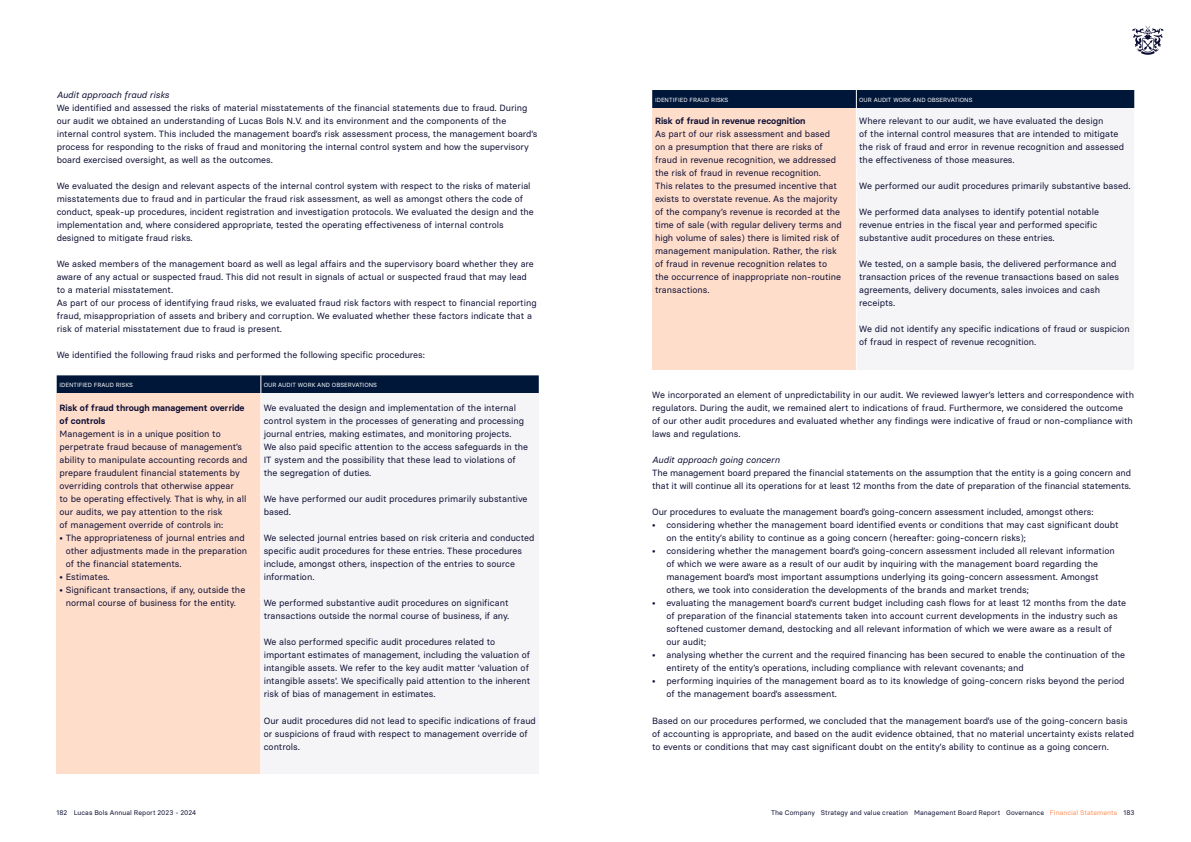
<style>
.page{position:relative;width:1191px;height:842px;background:#fff}
.page>*{position:absolute;margin:0;border:0;box-sizing:border-box;transform-origin:0 0}
.t1{font:9px/13px "Basier Square";color:#0c0d32}
.t2{font:600 9px/13px "Basier Square";color:#0c0d32}
.t3{font:italic 9px "Basier Square";color:#0c0d32}
.t4{font:6.8px "Basier Square";letter-spacing:.005em;color:#0c0d32}
.t5{font:6px "Basier Square";color:#fff}
.s1{color:#ff8e53}
</style>
<div class="page">
<div style="left:57px;top:394px;width:204px;height:380px;background:#ffddcb"></div>
<div style="left:261px;top:394px;width:278px;height:380px;background:#f5f5f7"></div>
<svg style="left:57px;top:375px;width:482px;height:19px;background:#122746"></svg>
<hr style="left:260px;top:394px;width:1px;height:380px;background:#fff">
<div style="left:652px;top:108px;width:204px;height:262px;background:#ffddcb"></div>
<div style="left:856px;top:108px;width:278px;height:262px;background:#f5f5f7"></div>
<div style="left:652px;top:90px;width:482px;height:18px;background:#001739"></div>
<hr style="left:856px;top:108px;width:1px;height:262px;background:#fff">
<svg style="left:1132px;top:26px;width:31px;height:29px"></svg>
<p class="t3" style="left:57px;top:89px;width:114px">Audit approach fraud risks</p>
<p class="t1" style="left:57px;top:101px;width:482px">We identified and assessed the risks of material misstatements of the financial statements due to fraud. During our audit we obtained an understanding of Lucas Bols N.V. and its environment and the components of the internal control system. This included the management board’s risk assessment process, the management board’s process for responding to the risks of fraud and monitoring the internal control system and how the supervisory board exercised oversight, as well as the outcomes.</p>
<p class="t1" style="left:57px;top:179px;width:478px">We evaluated the design and relevant aspects of the internal control system with respect to the risks of material misstatements due to fraud and in particular the fraud risk assessment, as well as amongst others the code of conduct, speak-up procedures, incident registration and investigation protocols. We evaluated the design and the implementation and, where considered appropriate, tested the operating effectiveness of internal controls designed to mitigate fraud risks.</p>
<p class="t1" style="left:57px;top:257px;width:481px">We asked members of the management board as well as legal affairs and the supervisory board whether they are aware of any actual or suspected fraud. This did not result in signals of actual or suspected fraud that may lead to a material misstatement.<br>As part of our process of identifying fraud risks, we evaluated fraud risk factors with respect to financial reporting fraud, misappropriation of assets and bribery and corruption. We evaluated whether these factors indicate that a risk of material misstatement due to fraud is present.</p>
<p class="t1" style="left:57px;top:349px;width:370px">We identified the following fraud risks and performed the following specific procedures:</p>
<p class="t5" style="left:60px;top:381px;width:75px">IDENTIFIED FRAUD RISKS</p>
<p class="t5" style="left:264px;top:381px;width:115px">OUR AUDIT WORK AND OBSERVATIONS</p>
<p class="t2" style="left:60px;top:401px;width:186px">Risk of fraud through management override of controls</p>
<p class="t1" style="left:60px;top:427px;width:189px">Management is in a unique position to perpetrate fraud because of management’s ability to manipulate accounting records and prepare fraudulent financial statements by overriding controls that otherwise appear<br>to be operating effectively. That is why, in all our audits, we pay attention to the risk<br>of management override of controls in:</p>
<p class="t1" style="left:66px;top:531px;width:183px;text-indent:-6px">• The appropriateness of journal entries and other adjustments made in the preparation of the financial statements.</p>
<p class="t1" style="left:60px;top:570px;width:52px">• Estimates.</p>
<p class="t1" style="left:60px;top:583px;width:187px;text-align:center">• Significant transactions, if any, outside the normal course of business for the entity.</p>
<p class="t1" style="left:264px;top:401px;width:266px">We evaluated the design and implementation of the internal control system in the processes of generating and processing journal entries, making estimates, and monitoring projects.<br>We also paid specific attention to the access safeguards in the IT system and the possibility that these lead to violations of the segregation of duties.</p>
<p class="t1" style="left:264px;top:492px;width:265px">We have performed our audit procedures primarily substantive based.</p>
<p class="t1" style="left:264px;top:531px;width:272px">We selected journal entries based on risk criteria and conducted specific audit procedures for these entries. These procedures include, amongst others, inspection of the entries to source information.</p>
<p class="t1" style="left:264px;top:596px;width:247px">We performed substantive audit procedures on significant transactions outside the normal course of business, if any.</p>
<p class="t1" style="left:264px;top:635px;width:268px">We also performed specific audit procedures related to important estimates of management, including the valuation of intangible assets. We refer to the key audit matter 'valuation of intangible assets'. We specifically paid attention to the inherent risk of bias of management in estimates.</p>
<p class="t1" style="left:264px;top:714px;width:274px">Our audit procedures did not lead to specific indications of fraud or suspicions of fraud with respect to management override of controls.</p>
<p class="t5" style="left:655px;top:96px;width:75px">IDENTIFIED FRAUD RISKS</p>
<p class="t5" style="left:859px;top:96px;width:115px">OUR AUDIT WORK AND OBSERVATIONS</p>
<p class="t2" style="left:655px;top:114px;width:152px">Risk of fraud in revenue recognition</p>
<p class="t1" style="left:655px;top:127px;width:188px">As part of our risk assessment and based on a presumption that there are risks of fraud in revenue recognition, we addressed the risk of fraud in revenue recognition.<br>This relates to the presumed incentive that exists to overstate revenue. As the majority of the company’s revenue is recorded at the time of sale (with regular delivery terms and high volume of sales) there is limited risk of management manipulation. Rather, the risk of fraud in revenue recognition relates to the occurrence of inappropriate non-routine transactions.</p>
<p class="t1" style="left:859px;top:114px;width:266px">Where relevant to our audit, we have evaluated the design<br>of the internal control measures that are intended to mitigate the risk of fraud and error in revenue recognition and assessed the effectiveness of those measures.</p>
<p class="t1" style="left:859px;top:179px;width:273px">We performed our audit procedures primarily substantive based.</p>
<p class="t1" style="left:859px;top:205px;width:241px">We performed data analyses to identify potential notable revenue entries in the fiscal year and performed specific substantive audit procedures on these entries.</p>
<p class="t1" style="left:859px;top:257px;width:261px">We tested, on a sample basis, the delivered performance and transaction prices of the revenue transactions based on sales agreements, delivery documents, sales invoices and cash receipts.</p>
<p class="t1" style="left:859px;top:322px;width:272px">We did not identify any specific indications of fraud or suspicion of fraud in respect of revenue recognition.</p>
<p class="t1" style="left:652px;top:388px;width:483px">We incorporated an element of unpredictability in our audit. We reviewed lawyer’s letters and correspondence with regulators. During the audit, we remained alert to indications of fraud. Furthermore, we considered the outcome<br>of our other audit procedures and evaluated whether any findings were indicative of fraud or non-compliance with laws and regulations.</p>
<p class="t3" style="left:652px;top:454px;width:129px">Audit approach going concern</p>
<p class="t1" style="left:652px;top:466px;width:480px">The management board prepared the financial statements on the assumption that the entity is a going concern and that it will continue all its operations for at least 12 months from the date of preparation of the financial statements.</p>
<p class="t1" style="left:652px;top:505px;width:443px">Our procedures to evaluate the management board’s going-concern assessment included, amongst others:</p>
<p class="t1" style="left:666px;top:518px;width:454px;text-indent:-14px">• considering whether the management board identified events or conditions that may cast significant doubt on the entity’s ability to continue as a going concern (hereafter: going-concern risks);</p>
<p class="t1" style="left:666px;top:544px;width:450px;text-indent:-14px">• considering whether the management board’s going-concern assessment included all relevant information of which we were aware as a result of our audit by inquiring with the management board regarding the management board’s most important assumptions underlying its going-concern assessment. Amongst others, we took into consideration the developments of the brands and market trends;</p>
<p class="t1" style="left:666px;top:596px;width:461px;text-indent:-14px">• evaluating the management board’s current budget including cash flows for at least 12 months from the date of preparation of the financial statements taken into account current developments in the industry such as softened customer demand, destocking and all relevant information of which we were aware as a result of our audit;</p>
<p class="t1" style="left:666px;top:648px;width:460px;text-indent:-14px">• analysing whether the current and the required financing has been secured to enable the continuation of the entirety of the entity’s operations, including compliance with relevant covenants; and</p>
<p class="t1" style="left:666px;top:675px;width:459px;text-indent:-14px">• performing inquiries of the management board as to its knowledge of going-concern risks beyond the period of the management board’s assessment.</p>
<p class="t1" style="left:652px;top:714px;width:483px">Based on our procedures performed, we concluded that the management board’s use of the going-concern basis of accounting is appropriate, and based on the audit evidence obtained, that no material uncertainty exists related to events or conditions that may cast significant doubt on the entity’s ability to continue as a going concern.</p>
<p class="t4" style="left:56px;top:808px;width:141px">182 Lucas Bols Annual Report 2023 - 2024</p>
<p class="t4" style="left:771px;top:808px;width:365px">The Company Strategy and value creation Management Board Report Governance <span class="s1">Financial Statements</span> 183</p>
</div>
